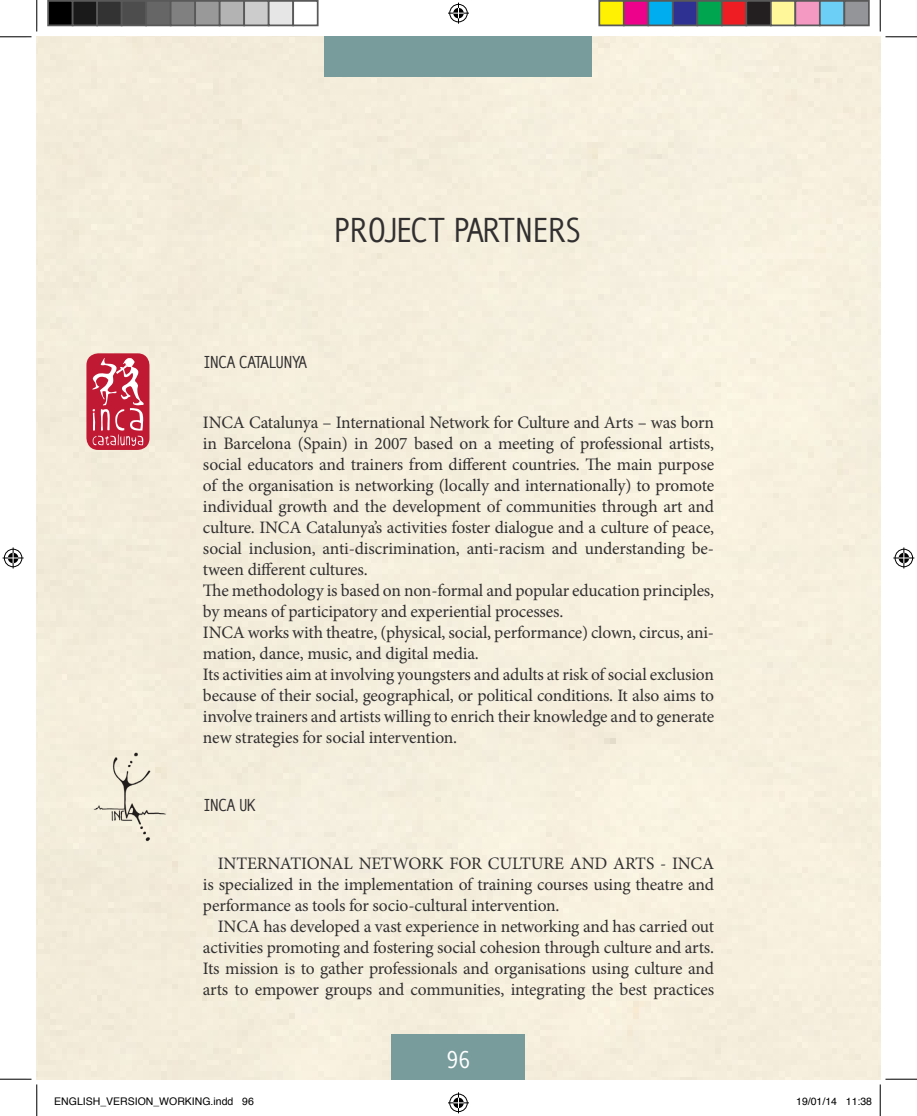
<style>
.page{position:relative;width:917px;height:1116px;background:#fff}
.page>*{position:absolute;margin:0;border:0;box-sizing:border-box;transform-origin:0 0}
.Titulo_Capitulo{font:35px "Mono Spatial";color:#312f30}
.t1{font:24.5px "Mono Spatial";color:#fff}
.PARTNERS{font:17.5px/21px "Minion Pro";letter-spacing:-.01em;color:#312f30;text-align:justify}
.PARTNERS_NAME{font:17.5px "Mono Spatial";letter-spacing:-.01em;color:#312f30}
.t2{font:10.5px "Helvetica";color:#000}
</style>
<div class="page">
<div style="left:37px;top:37px;width:843px;height:1041px;background:#f5efdd"></div>
<div style="left:324px;top:37px;width:268px;height:39px;background:#789c9c"></div>
<div style="left:391px;top:1034px;width:134px;height:44px;background:#789c9c"></div>
<div style="left:86px;top:353px;width:63px;height:97px;background:#c01933;border-radius:12px"></div>
<svg style="left:92px;top:358px;width:52px;height:88px"></svg>
<img style="left:90px;top:746px;width:80px;height:101px">
<hr style="left:0;top:36px;width:32px;height:1px;background:#000">
<hr style="left:885px;top:36px;width:32px;height:1px;background:#000">
<hr style="left:0;top:1078px;width:32px;height:1px;background:#000">
<hr style="left:885px;top:1078px;width:32px;height:1px;background:#000">
<hr style="left:36px;top:0;width:1px;height:32px;background:#000">
<hr style="left:36px;top:1084px;width:1px;height:31px;background:#000">
<hr style="left:880px;top:0;width:1px;height:32px;background:#000">
<hr style="left:880px;top:1084px;width:1px;height:31px;background:#000">
<svg style="left:448px;top:3px;width:21px;height:21px"></svg>
<svg style="left:448px;top:1092px;width:21px;height:21px"></svg>
<svg style="left:3px;top:547px;width:21px;height:21px"></svg>
<svg style="left:893px;top:547px;width:21px;height:21px"></svg>
<div style="left:48px;top:1px;width:25px;height:24px;background:#000"></div>
<div style="left:47px;top:0;width:27px;height:26px;border:2px solid #595959"></div>
<div style="left:73px;top:1px;width:24px;height:24px;background:#1a1a1a"></div>
<div style="left:72px;top:0;width:26px;height:26px;border:2px solid #595959"></div>
<div style="left:97px;top:1px;width:25px;height:24px;background:#333"></div>
<div style="left:96px;top:0;width:26px;height:26px;border:2px solid #595959"></div>
<div style="left:122px;top:1px;width:24px;height:24px;background:#4d4d4d"></div>
<div style="left:121px;top:0;width:26px;height:26px;border:2px solid #595959"></div>
<div style="left:146px;top:1px;width:25px;height:24px;background:#666"></div>
<div style="left:145px;top:0;width:27px;height:26px;border:2px solid #595959"></div>
<div style="left:171px;top:1px;width:24px;height:24px;background:#808080"></div>
<div style="left:170px;top:0;width:26px;height:26px;border:2px solid #595959"></div>
<div style="left:195px;top:1px;width:25px;height:24px;background:#999"></div>
<div style="left:194px;top:0;width:26px;height:26px;border:2px solid #595959"></div>
<div style="left:220px;top:1px;width:24px;height:24px;background:#b3b3b3"></div>
<div style="left:219px;top:0;width:26px;height:26px;border:2px solid #595959"></div>
<div style="left:244px;top:1px;width:25px;height:24px;background:#ccc"></div>
<div style="left:243px;top:0;width:27px;height:26px;border:2px solid #595959"></div>
<div style="left:269px;top:1px;width:24px;height:24px;background:#e6e6e6"></div>
<div style="left:268px;top:0;width:26px;height:26px;border:2px solid #595959"></div>
<div style="left:292px;top:0;width:26px;height:26px;border:2px solid #595959"></div>
<div style="left:599px;top:1px;width:25px;height:24px;background:#fff101"></div>
<div style="left:598px;top:0;width:27px;height:26px;border:2px solid #595959"></div>
<div style="left:624px;top:1px;width:24px;height:24px;background:#ed028c"></div>
<div style="left:623px;top:0;width:26px;height:26px;border:2px solid #595959"></div>
<div style="left:648px;top:1px;width:25px;height:24px;background:#00aeef"></div>
<div style="left:647px;top:0;width:27px;height:26px;border:2px solid #595959"></div>
<div style="left:673px;top:1px;width:24px;height:24px;background:#2e3092"></div>
<div style="left:672px;top:0;width:26px;height:26px;border:2px solid #595959"></div>
<div style="left:697px;top:1px;width:25px;height:24px;background:#00a54f"></div>
<div style="left:696px;top:0;width:27px;height:26px;border:2px solid #595959"></div>
<div style="left:722px;top:1px;width:24px;height:24px;background:#ee1d23"></div>
<div style="left:721px;top:0;width:26px;height:26px;border:2px solid #595959"></div>
<div style="left:746px;top:1px;width:25px;height:24px;background:#231f20"></div>
<div style="left:745px;top:0;width:27px;height:26px;border:2px solid #595959"></div>
<div style="left:771px;top:1px;width:24px;height:24px;background:#fff79a"></div>
<div style="left:770px;top:0;width:26px;height:26px;border:2px solid #595959"></div>
<div style="left:795px;top:1px;width:25px;height:24px;background:#f499c2"></div>
<div style="left:794px;top:0;width:27px;height:26px;border:2px solid #595959"></div>
<div style="left:820px;top:1px;width:24px;height:24px;background:#6bcff6"></div>
<div style="left:819px;top:0;width:26px;height:26px;border:2px solid #595959"></div>
<div style="left:844px;top:1px;width:25px;height:24px;background:#939598"></div>
<div style="left:843px;top:0;width:27px;height:26px;border:2px solid #595959"></div>
<p class="Titulo_Capitulo" style="left:334px;top:210px;width:249px">PROJECT PARTNERS</p>
<p class="PARTNERS_NAME" style="left:203px;top:352px;width:106px">INCA CATALUNYA</p>
<p class="PARTNERS" style="left:203px;top:412px;width:513px">INCA Catalunya – International Network for Culture and Arts – was born in Barcelona (Spain) in 2007 based on a meeting of professional artists, social educators and trainers from different countries. The main purpose of the organisation is networking (locally and internationally) to promote individual growth and the development of communities through art and culture. INCA Catalunya’s activities foster dialogue and a culture of peace, social inclusion, anti-discrimination, anti-racism and understanding be&shy;tween different cultures.</p>
<p class="PARTNERS" style="left:203px;top:580px;width:513px">The methodology is based on non-formal and popular education principles, by means of participatory and experiential processes.</p>
<p class="PARTNERS" style="left:203px;top:622px;width:513px">INCA works with theatre, (physical, social, performance) clown, circus, ani&shy;mation, dance, music, and digital media.</p>
<p class="PARTNERS" style="left:203px;top:664px;width:513px">Its activities aim at involving youngsters and adults at risk of social exclusion because of their social, geographical, or political conditions. It also aims to involve trainers and artists willing to enrich their knowledge and to generate new strategies for social intervention.</p>
<p class="PARTNERS_NAME" style="left:203px;top:795px;width:55px">INCA UK</p>
<p class="PARTNERS" style="left:203px;top:852px;width:513px;text-indent:15px">INTERNATIONAL NETWORK FOR CULTURE AND ARTS - INCA is specialized in the implementation of training courses using theatre and performance as tools for socio-cultural intervention.</p>
<p class="PARTNERS" style="left:203px;top:915px;width:513px;text-indent:15px">INCA has developed a vast experience in networking and has carried out activities promoting and fostering social cohesion through culture and arts.<br>Its mission is to gather professionals and organisations using culture and arts to empower groups and communities, integrating the best practices</p>
<h2 class="t1" style="left:447px;top:1046px;width:25px">96</h2>
<p class="t2" style="left:54px;top:1093px;width:201px">ENGLISH_VERSION_WORKING.indd 96</p>
<p class="t2" style="left:796px;top:1093px;width:77px">19/01/14 11:38</p>
</div>
